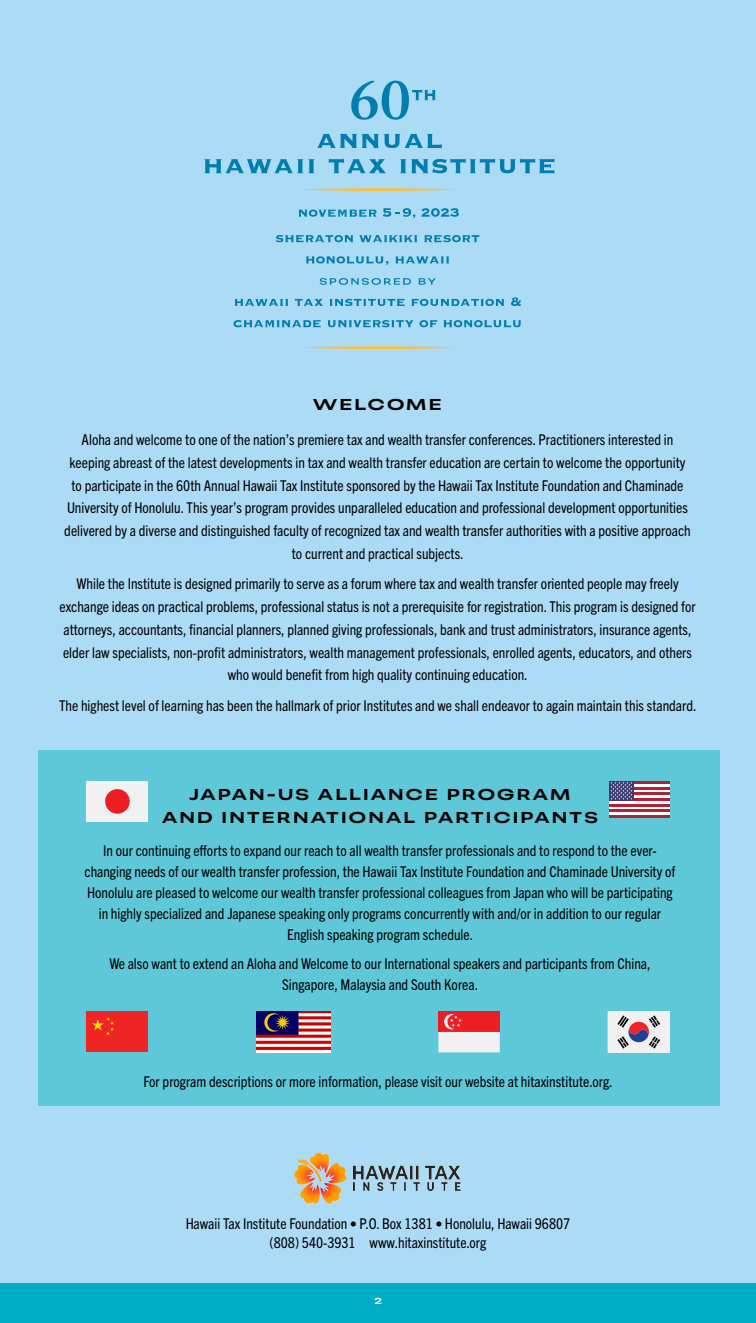
<style>
.page{position:relative;width:756px;height:1323px;background:#acdbf6}
.page>*{position:absolute;margin:0;border:0;box-sizing:border-box;transform-origin:0 0}
.t1{font:15.75px/22.8px "Peridot PE Variable";letter-spacing:.14em;color:#000;text-align:center}
.t2{font:condensed 14.88px/22.8px "Trade Gothic Next LT Pro";color:#000;text-align:center}
.t3{font:8.75px "Peridot PE Variable";color:#fff}
.s1{font-size:14px}
</style>
<div class="page">
<div style="left:0;top:1283px;width:756px;height:40px;background:#00aec5"></div>
<div style="left:38px;top:751px;width:682px;height:355px;background:#5ec8d8"></div>
<div style="left:609px;top:781px;width:61px;height:37px;background:#fff"></div>
<hr style="left:609px;top:781px;width:61px;height:3px;background:#b22234">
<hr style="left:609px;top:787px;width:61px;height:2px;background:#b22234">
<hr style="left:609px;top:792px;width:61px;height:3px;background:#b22234">
<hr style="left:609px;top:798px;width:61px;height:3px;background:#b22234">
<hr style="left:609px;top:804px;width:61px;height:2px;background:#b22234">
<hr style="left:609px;top:809px;width:61px;height:3px;background:#b22234">
<hr style="left:609px;top:815px;width:61px;height:3px;background:#b22234">
<div style="left:609px;top:781px;width:24px;height:20px;background:#3d3b6e"></div>
<svg style="left:610px;top:782px;width:22px;height:18px"></svg>
<div style="left:438px;top:1012px;width:62px;height:20px;background:#ed1d24"></div>
<svg style="left:438px;top:1014px;width:62px;height:38px"></svg>
<div style="left:87px;top:1012px;width:61px;height:40px;background:#ee2524"></div>
<svg style="left:92px;top:1017px;width:22px;height:18px"></svg>
<div style="left:87px;top:781px;width:61px;height:41px;background:#f1f1f1"></div>
<div style="left:105px;top:789px;width:25px;height:25px;background:#ed1d24;border-radius:50%"></div>
<div style="left:608px;top:1012px;width:62px;height:41px;background:#f1f1f1"></div>
<svg style="left:617px;top:1015px;width:43px;height:34px"></svg>
<img style="left:256px;top:1012px;width:74px;height:41px">
<svg style="left:299px;top:346px;width:159px;height:3px"></svg>
<svg style="left:276px;top:235px;width:77px;height:7px"></svg>
<svg style="left:359px;top:235px;width:58px;height:7px"></svg>
<svg style="left:424px;top:235px;width:55px;height:7px"></svg>
<svg style="left:306px;top:256px;width:82px;height:9px"></svg>
<svg style="left:395px;top:256px;width:54px;height:7px"></svg>
<svg style="left:320px;top:278px;width:91px;height:7px"></svg>
<svg style="left:419px;top:278px;width:17px;height:7px"></svg>
<svg style="left:235px;top:299px;width:53px;height:7px"></svg>
<svg style="left:295px;top:299px;width:28px;height:7px"></svg>
<svg style="left:330px;top:299px;width:74px;height:7px"></svg>
<svg style="left:411px;top:299px;width:93px;height:7px"></svg>
<svg style="left:511px;top:297px;width:10px;height:9px"></svg>
<svg style="left:234px;top:320px;width:87px;height:8px"></svg>
<svg style="left:328px;top:320px;width:86px;height:8px"></svg>
<svg style="left:420px;top:320px;width:17px;height:7px"></svg>
<svg style="left:443px;top:320px;width:78px;height:8px"></svg>
<svg style="left:351px;top:81px;width:85px;height:39px"></svg>
<svg style="left:299px;top:188px;width:159px;height:3px"></svg>
<svg style="left:299px;top:209px;width:78px;height:8px"></svg>
<svg style="left:383px;top:208px;width:32px;height:10px"></svg>
<svg style="left:421px;top:208px;width:38px;height:9px"></svg>
<svg style="left:317px;top:134px;width:125px;height:15px"></svg>
<svg style="left:204px;top:159px;width:111px;height:14px"></svg>
<svg style="left:329px;top:158px;width:57px;height:15px"></svg>
<svg style="left:400px;top:158px;width:154px;height:16px"></svg>
<img style="left:294px;top:1152px;width:167px;height:52px">
<p class="t1" style="left:313px;top:391px;width:130px">WELCOME</p>
<p class="t2" style="left:64px;top:427px;width:628px">Aloha and welcome to one of the nation’s premiere tax and wealth transfer conferences. Practitioners interested in keeping abreast of the latest developments in tax and wealth transfer education are certain to welcome the opportunity to participate in the 60th Annual Hawaii Tax Institute sponsored by the Hawaii Tax Institute Foundation and Chaminade University of Honolulu. This year’s program provides unparalleled education and professional development opportunities delivered by a diverse and distinguished faculty of recognized tax and wealth transfer authorities with a positive approach to current and practical subjects.</p>
<p class="t2" style="left:59px;top:572px;width:638px">While the Institute is designed primarily to serve as a forum where tax and wealth transfer oriented people may freely exchange ideas on practical problems, professional status is not a prerequisite for registration. This program is designed for attorneys, accountants, financial planners, planned giving professionals, bank and trust administrators, insurance agents, elder law specialists, non-profit administrators, wealth management professionals, enrolled agents, educators, and others who would benefit from high quality continuing education.</p>
<p class="t2" style="left:59px;top:693px;width:639px">The highest level of learning has been the hallmark of prior Institutes and we shall endeavor to again maintain this standard.</p>
<p class="t1" style="left:162px;top:782px;width:437px">JAPAN-US ALLIANCE PROGRAM<br>AND INTERNATIONAL PARTICIPANTS</p>
<p class="t2" style="left:85px;top:839px;width:592px;line-height:21px">In our continuing efforts to expand our reach to all wealth transfer professionals and to respond to the ever&shy;changing needs of our wealth transfer profession, the Hawaii Tax Institute Foundation and Chaminade University of Honolulu are pleased to welcome our wealth transfer professional colleagues from Japan who will be participating in highly specialized and Japanese speaking only programs concurrently with and/or in addition to our regular English speaking program schedule.</p>
<p class="t2" style="left:109px;top:952px;width:543px;line-height:21px">We also want to extend an Aloha and Welcome to our International speakers and participants from China,<br>Singapore, Malaysia and South Korea.</p>
<p class="t2" style="left:143px;top:1069px;width:471px">For program descriptions or more information, please visit our website at hitaxinstitute.org.</p>
<p class="t2" style="left:186px;top:1213px;width:386px;line-height:19.2px">Hawaii Tax Institute Foundation <span class="s1">•</span> P.O. Box 1381 <span class="s1">•</span> Honolulu, Hawaii 96807 (808) 540-3931 www.hitaxinstitute.org</p>
<p class="t3" style="left:375px;top:1294px;width:9px">2</p>
</div>
